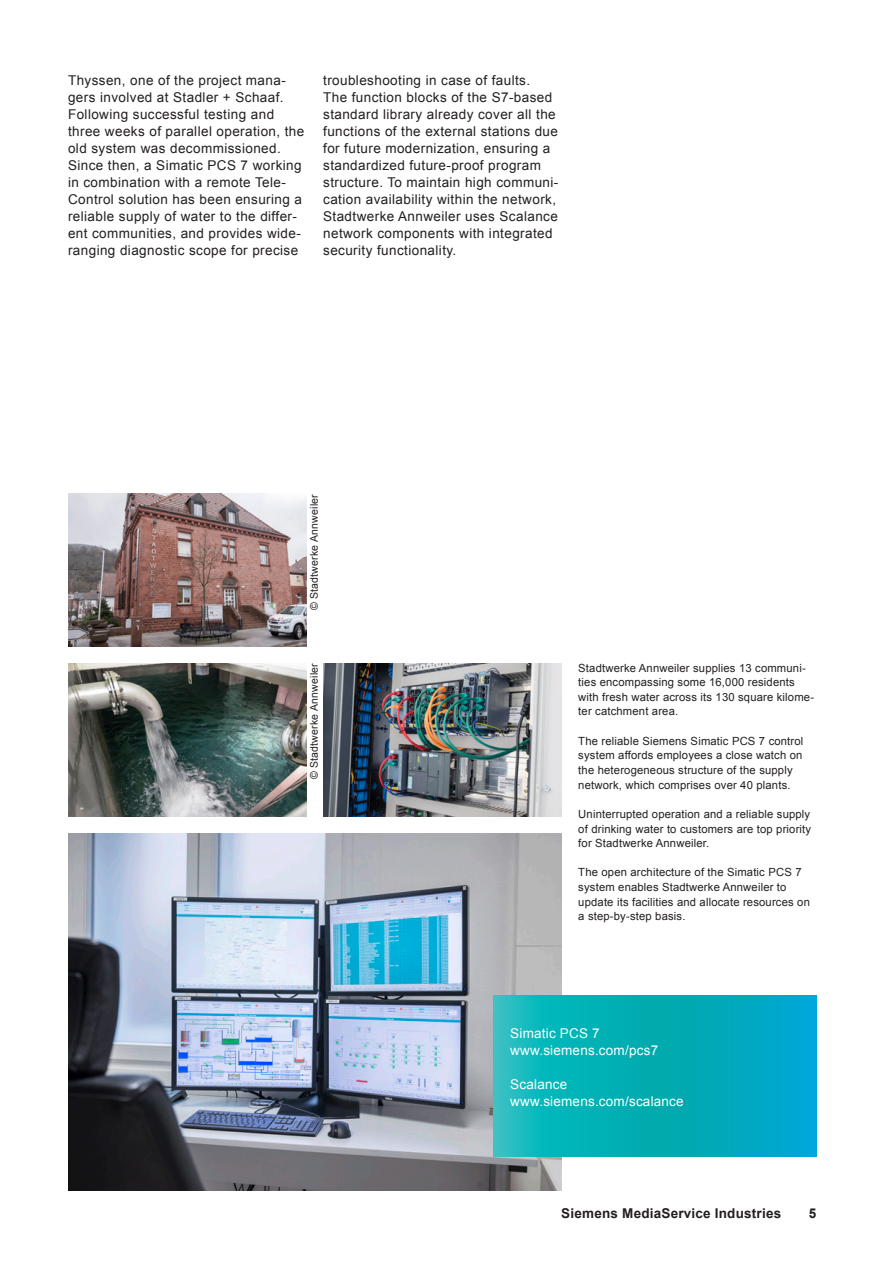
<style>
.page{position:relative;width:893px;height:1263px;background:#fff}
.page>*{position:absolute;margin:0;border:0;box-sizing:border-box;transform-origin:0 0}
.t1{font:13.5px/17px "Arial";letter-spacing:.03em;color:#231f20}
.t2{font:13.5px/17px "Arial";letter-spacing:.015em;color:#fff}
.t3{font:700 13.5px "Arial";letter-spacing:.015em;color:#231f20}
.t4{font:11.25px/14.7px "Arial";letter-spacing:.015em;color:#231f20}
.t5{font:10.5px "Arial";letter-spacing:.02em;color:#231f20}
</style>
<div class="page">
<img style="left:68px;top:833px;width:493px;height:358px">
<svg style="left:493px;top:995px;width:323px;height:162px;background:#05aebb"></svg>
<img style="left:68px;top:663px;width:238px;height:153px">
<img style="left:68px;top:493px;width:238px;height:153px">
<img style="left:323px;top:663px;width:238px;height:153px">
<p class="t1" style="left:68px;top:72px;width:238px">Thyssen, one of the project mana&shy;gers involved at Stadler + Schaaf.<br>Following successful testing and three weeks of parallel operation, the old system was decommissioned.<br>Since then, a Simatic PCS 7 working in combination with a remote Tele-Control solution has been ensuring a reliable supply of water to the differ&shy;ent communities, and provides wide&shy;ranging diagnostic scope for precise</p>
<p class="t1" style="left:323px;top:72px;width:237px">troubleshooting in case of faults.<br>The function blocks of the S7-based standard library already cover all the functions of the external stations due for future modernization, ensuring a standardized future-proof program structure. To maintain high communi&shy;cation availability within the network, Stadtwerke Annweiler uses Scalance network components with integrated security functionality.</p>
<p class="t5" style="left:307px;top:610px;width:118px;rotate:-90deg">© Stadtwerke Annweiler</p>
<p class="t5" style="left:307px;top:779px;width:118px;rotate:-90deg">© Stadtwerke Annweiler</p>
<p class="t4" style="left:578px;top:660px;width:237px">Stadtwerke Annweiler supplies 13 communi&shy;ties encompassing some 16,000 residents with fresh water across its 130 square kilome&shy;ter catchment area.</p>
<p class="t4" style="left:578px;top:733px;width:227px">The reliable Siemens Simatic PCS 7 control system affords employees a close watch on the heterogeneous structure of the supply network, which comprises over 40 plants.</p>
<p class="t4" style="left:578px;top:807px;width:234px;text-align:justify">Uninterrupted operation and a reliable supply of drinking water to customers are top priority for Stadtwerke Annweiler.</p>
<p class="t4" style="left:578px;top:865px;width:233px">The open architecture of the Simatic PCS 7 system enables Stadtwerke Annweiler to update its facilities and allocate resources on a step-by-step basis.</p>
<p class="t2" style="left:510px;top:1024px;width:149px">Simatic PCS 7 www.siemens.com/pcs7</p>
<p class="t2" style="left:510px;top:1075px;width:175px">Scalance www.siemens.com/scalance</p>
<p class="t3" style="left:561px;top:1204px;width:221px">Siemens MediaService Industries</p>
<p class="t3" style="left:809px;top:1204px;width:9px">5</p>
</div>
